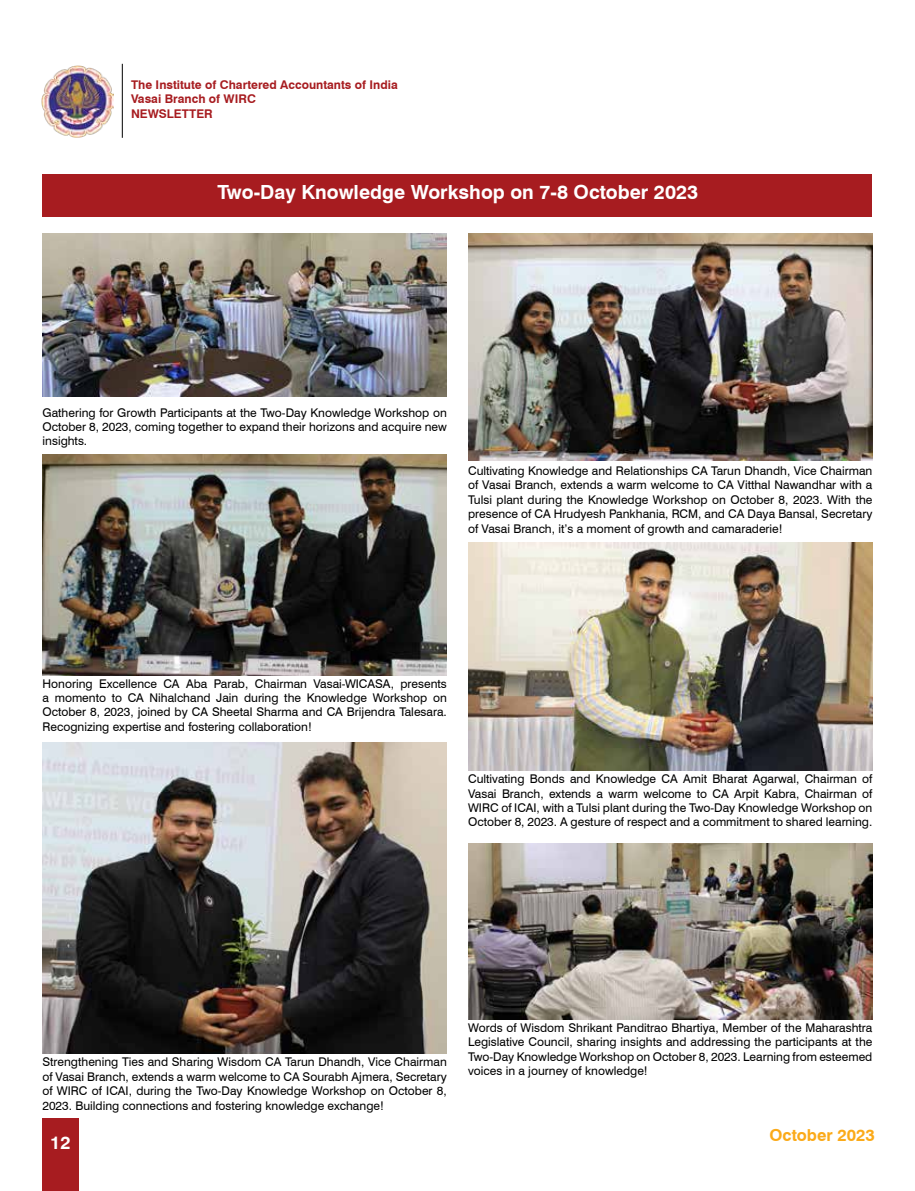
<style>
.page{position:relative;width:915px;height:1191px;background:#fff}
.page>*{position:absolute;margin:0;border:0;box-sizing:border-box;transform-origin:0 0}
.t1{font:700 19.5px "Swiss 721 BT";color:#fff}
.t2{font:700 18px "Swiss 721 BT";color:#fff}
.t3{font:700 16.5px "Swiss 721 BT";color:#fbaa19}
.t4{font:12px/14.4px "Swiss 721 BT";color:#000;text-align:justify}
.t5{font:700 12px/14.4px "Swiss 721 BT";color:#a71c20}
</style>
<div class="page">
<div style="left:42px;top:1118px;width:37px;height:73px;background:#a71c20"></div>
<img style="left:41px;top:65px;width:73px;height:73px">
<hr style="left:122px;top:64px;width:1px;height:74px;background:#000">
<div style="left:43px;top:174px;width:829px;height:43px;background:#a71c20"></div>
<img style="left:43px;top:234px;width:403px;height:162px">
<img style="left:468px;top:234px;width:404px;height:227px">
<img style="left:43px;top:454px;width:403px;height:221px">
<img style="left:468px;top:543px;width:404px;height:227px">
<img style="left:43px;top:742px;width:403px;height:311px">
<img style="left:468px;top:844px;width:404px;height:175px">
<p class="t5" style="left:131px;top:77px;width:268px">The Institute of Chartered Accountants of India<br>Vasai Branch of WIRC<br>NEWSLETTER</p>
<h1 class="t1" style="left:217px;top:180px;width:482px">Two-Day Knowledge Workshop on 7-8 October 2023</h1>
<p class="t4" style="left:43px;top:405px;width:405px">Gathering for Growth Participants at the Two-Day Knowledge Workshop on October 8, 2023, coming together to expand their horizons and acquire new insights.</p>
<p class="t4" style="left:468px;top:463px;width:405px">Cultivating Knowledge and Relationships CA Tarun Dhandh, Vice Chairman of Vasai Branch, extends a warm welcome to CA Vitthal Nawandhar with a Tulsi plant during the Knowledge Workshop on October 8, 2023. With the presence of CA Hrudyesh Pankhania, RCM, and CA Daya Bansal, Secretary of Vasai Branch, it’s a moment of growth and camaraderie!</p>
<p class="t4" style="left:43px;top:676px;width:405px">Honoring Excellence CA Aba Parab, Chairman Vasai-WICASA, presents a momento to CA Nihalchand Jain during the Knowledge Workshop on October 8, 2023, joined by CA Sheetal Sharma and CA Brijendra Talesara.<br>Recognizing expertise and fostering collaboration!</p>
<p class="t4" style="left:468px;top:771px;width:405px">Cultivating Bonds and Knowledge CA Amit Bharat Agarwal, Chairman of Vasai Branch, extends a warm welcome to CA Arpit Kabra, Chairman of WIRC of ICAI, with a Tulsi plant during the Two-Day Knowledge Workshop on October 8, 2023. A gesture of respect and a commitment to shared learning.</p>
<p class="t4" style="left:42px;top:1054px;width:406px">Strengthening Ties and Sharing Wisdom CA Tarun Dhandh, Vice Chairman of Vasai Branch, extends a warm welcome to CA Sourabh Ajmera, Secretary of WIRC of ICAI, during the Two-Day Knowledge Workshop on October 8, 2023. Building connections and fostering knowledge exchange!</p>
<h2 class="t2" style="left:50px;top:1131px;width:22px">12</h2>
<p class="t4" style="left:468px;top:1020px;width:405px">Words of Wisdom Shrikant Panditrao Bhartiya, Member of the Maharashtra Legislative Council, sharing insights and addressing the participants at the Two-Day Knowledge Workshop on October 8, 2023. Learning from esteemed voices in a journey of knowledge!</p>
<h3 class="t3" style="left:769px;top:1125px;width:107px">October 2023</h3>
</div>
